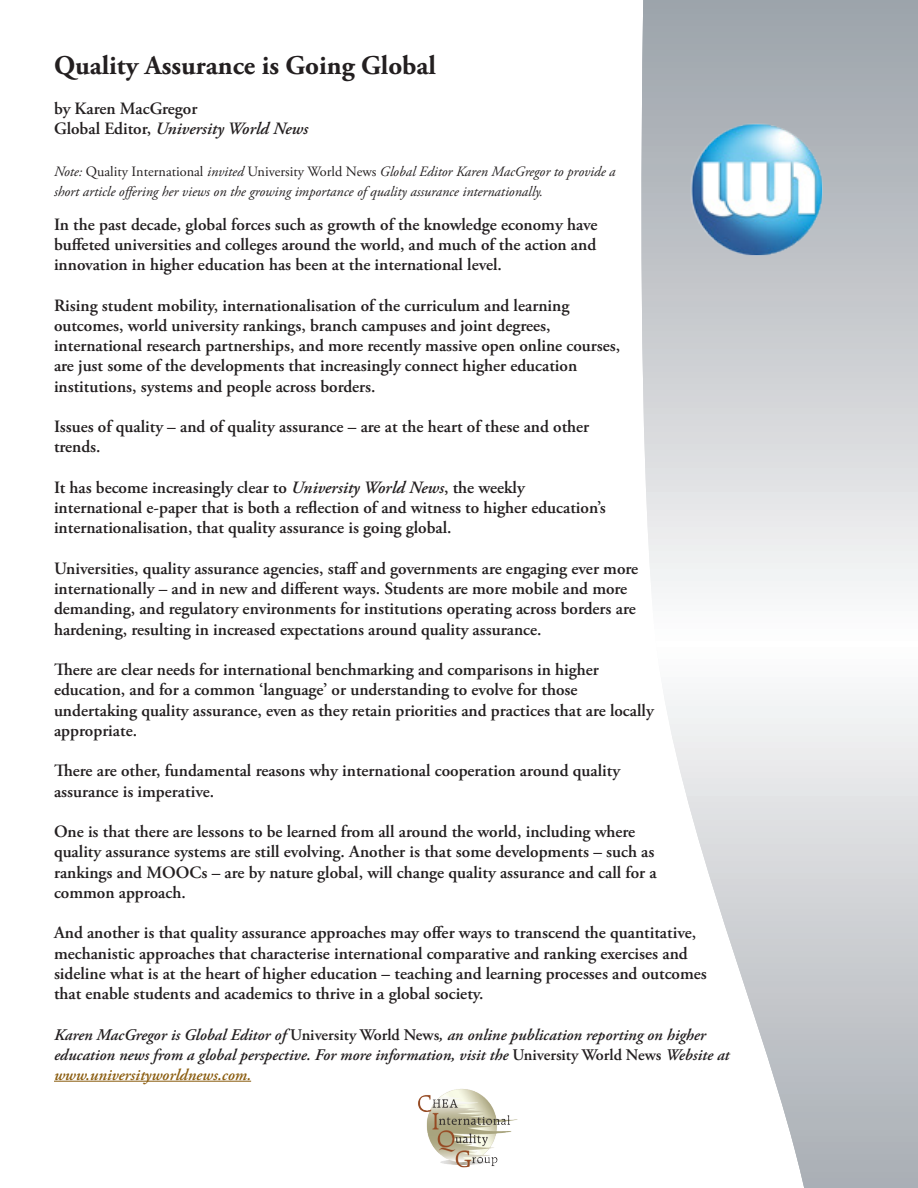
<style>
.page{position:relative;width:918px;height:1188px;background:#fff}
.page>*{position:absolute;margin:0;border:0;box-sizing:border-box;transform-origin:0 0}
.t1{font:700 27px "Adobe Garamond Pro";color:#231f20}
.t2{font:600 17.25px/20.2px "Adobe Garamond Pro";color:#231f20}
.t3{font:italic 600 17.25px "Adobe Garamond Pro";color:#231f20}
.t4{font:italic 600 16.2px/20.2px "Adobe Garamond Pro";color:#231f20}
.t5{font:italic 14.25px/20.2px "Adobe Garamond Pro";color:#231f20}
.s1{font-style:normal}
.s2{font-style:italic}
.s3{color:#8a5c0e}
</style>
<div class="page">
<img style="left:418px;top:1089px;width:100px;height:79px">
<hr style="left:54px;top:1081px;width:197px;height:1px;background:#8a5c0e">
<svg style="left:641px;top:0;width:277px;height:1188px"></svg>
<img style="left:683px;top:116px;width:150px;height:150px">
<p class="t1" style="left:54px;top:49px;width:384px">Quality Assurance is Going Global</p>
<p class="t2" style="left:54px;top:99px;width:145px">by Karen MacGregor</p>
<p class="t3" style="left:54px;top:119px;width:256px"><span class="s1">Global Editor,</span> University World News</p>
<p class="t5" style="left:54px;top:161px;width:563px">Note: <span class="s1">Quality International</span> invited <span class="s1">University World News</span> Global Editor Karen MacGregor to provide a short article offering her views on the growing importance of quality assurance internationally.</p>
<p class="t2" style="left:54px;top:214px;width:545px;text-align:justify">In the past decade, global forces such as growth of the knowledge economy have buffeted universities and colleges around the world, and much of the action and innovation in higher education has been at the international level.</p>
<p class="t2" style="left:54px;top:295px;width:568px">Rising student mobility, internationalisation of the curriculum and learning outcomes, world university rankings, branch campuses and joint degrees, international research partnerships, and more recently massive open online courses, are just some of the developments that increasingly connect higher education institutions, systems and people across borders.</p>
<p class="t2" style="left:54px;top:417px;width:537px">Issues of quality – and of quality assurance – are at the heart of these and other trends.</p>
<p class="t2" style="left:54px;top:477px;width:553px">It has become increasingly clear to <span class="s2">University World News</span>, the weekly international e-paper that is both a reflection of and witness to higher education’s internationalisation, that quality assurance is going global.</p>
<p class="t2" style="left:54px;top:558px;width:586px">Universities, quality assurance agencies, staff and governments are engaging ever more internationally – and in new and different ways. Students are more mobile and more demanding, and regulatory environments for institutions operating across borders are hardening, resulting in increased expectations around quality assurance.</p>
<p class="t2" style="left:54px;top:660px;width:601px">There are clear needs for international benchmarking and comparisons in higher education, and for a common ‘language’ or understanding to evolve for those undertaking quality assurance, even as they retain priorities and practices that are locally appropriate.</p>
<p class="t2" style="left:54px;top:761px;width:568px">There are other, fundamental reasons why international cooperation around quality assurance is imperative.</p>
<p class="t2" style="left:54px;top:822px;width:604px">One is that there are lessons to be learned from all around the world, including where quality assurance systems are still evolving. Another is that some developments – such as rankings and MOOCs – are by nature global, will change quality assurance and call for a common approach.</p>
<p class="t2" style="left:54px;top:923px;width:654px">And another is that quality assurance approaches may offer ways to transcend the quantitative, mechanistic approaches that characterise international comparative and ranking exercises and sideline what is at the heart of higher education – teaching and learning processes and outcomes that enable students and academics to thrive in a global society.</p>
<p class="t4" style="left:54px;top:1025px;width:677px">Karen MacGregor is Global Editor of <span class="s1">University World News</span>, an online publication reporting on higher education news from a global perspective. For more information, visit the <span class="s1">University World News</span> Website at <span class="s3">www.universityworldnews.com.</span></p>
</div>
